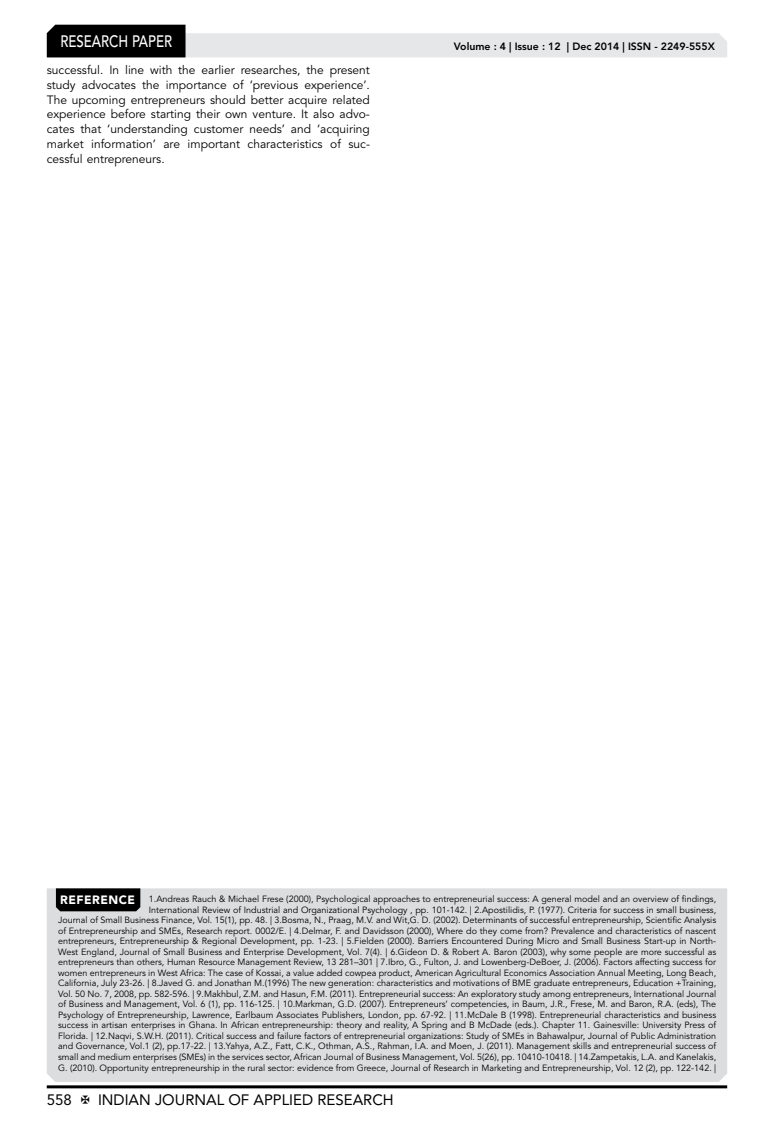
<style>
.page{position:relative;width:774px;height:1136px;background:#fff}
.page>*{position:absolute;margin:0;border:0;box-sizing:border-box;transform-origin:0 0}
.t1{font:500 16.5px "Avenir LT Std";color:#fff;scale:.8 1}
.t2{font:15px "Avenir LT Std";color:#000}
.t3{font:12px/14.7px "Avenir LT Std";color:#000;text-align:justify}
.t4{font:800 10.5px "Avenir LT Std";color:#000}
.t5{font:9px/10.5px "Avenir LT Std";color:#000;text-align:right}
.s1{font-weight:900;font-size:12px;color:#fff}
</style>
<div class="page">
<hr style="left:47px;top:1085px;width:680px;height:3px;background:#000">
<svg style="left:47px;top:25px;width:680px;height:32px"></svg>
<div style="left:47px;top:888px;width:680px;height:193px;background:#dcddde"></div>
<div style="left:56px;top:888px;width:84px;height:23px;background:#000"></div>
<h1 class="t1" style="left:60px;top:32px;width:139px">RESEARCH PAPER</h1>
<p class="t3" style="left:47px;top:63px;width:325px">successful. In line with the earlier researches, the present study advocates the importance of ‘previous experience’.<br>The upcoming entrepreneurs should better acquire related experience before starting their own venture. It also advo&shy;cates that ‘understanding customer needs’ and ‘acquiring market information’ are important characteristics of suc&shy;cessful entrepreneurs.</p>
<p class="t4" style="left:454px;top:41px;width:262px">Volume : 4 | Issue : 12 | Dec 2014 | ISSN - 2249-555X</p>
<p class="t5" style="left:58px;top:894px;width:660px"><span class="s1">REFERENCE</span> 1.Andreas Rauch &amp; Michael Frese (2000), Psychological approaches to entrepreneurial success: A general model and an overview of findings, International Review of Industrial and Organizational Psychology , pp. 101-142. | 2.Apostilidis, P. (1977). Criteria for success in small business,<br>Journal of Small Business Finance, Vol. 15(1), pp. 48. | 3.Bosma, N., Praag, M.V. and Wit,G. D. (2002). Determinants of successful entrepreneurship, Scientific Analysis of Entrepreneurship and SMEs, Research report. 0002/E. | 4.Delmar, F. and Davidsson (2000), Where do they come from? Prevalence and characteristics of nascent entrepreneurs, Entrepreneurship &amp; Regional Development, pp. 1-23. | 5.Fielden (2000). Barriers Encountered During Micro and Small Business Start-up in North-West England, Journal of Small Business and Enterprise Development, Vol. 7(4). | 6.Gideon D. &amp; Robert A. Baron (2003), why some people are more successful as entrepreneurs than others, Human Resource Management Review, 13 281–301 | 7.Ibro, G., Fulton, J. and Lowenberg-DeBoer, J. (2006). Factors affecting success for women entrepreneurs in West Africa: The case of Kossai, a value added cowpea product, American Agricultural Economics Association Annual Meeting, Long Beach, California, July 23-26. | 8.Javed G. and Jonathan M.(1996) The new generation: characteristics and motivations of BME graduate entrepreneurs, Education +Training, Vol. 50 No. 7, 2008, pp. 582-596. | 9.Makhbul, Z.M. and Hasun, F.M. (2011). Entrepreneurial success: An exploratory study among entrepreneurs, International Journal of Business and Management, Vol. 6 (1), pp. 116-125. | 10.Markman, G.D. (2007). Entrepreneurs’ competencies, in Baum, J.R., Frese, M. and Baron, R.A. (eds), The Psychology of Entrepreneurship, Lawrence, Earlbaum Associates Publishers, London, pp. 67-92. | 11.McDale B (1998). Entrepreneurial characteristics and business success in artisan enterprises in Ghana. In African entrepreneurship: theory and reality, A Spring and B McDade (eds.). Chapter 11. Gainesville: University Press of Florida. | 12.Naqvi, S.W.H. (2011). Critical success and failure factors of entrepreneurial organizations: Study of SMEs in Bahawalpur, Journal of Public Administration and Governance, Vol.1 (2), pp.17-22. | 13.Yahya, A.Z., Fatt, C.K., Othman, A.S., Rahman, I.A. and Moen, J. (2011). Management skills and entrepreneurial success of small and medium enterprises (SMEs) in the services sector, African Journal of Business Management, Vol. 5(26), pp. 10410-10418. | 14.Zampetakis, L.A. and Kanelakis, G. (2010). Opportunity entrepreneurship in the rural sector: evidence from Greece, Journal of Research in Marketing and Entrepreneurship, Vol. 12 (2), pp. 122-142. |</p>
<h2 class="t2" style="left:47px;top:1090px;width:27px">558</h2>
<h2 class="t2" style="left:98px;top:1090px;width:297px">INDIAN JOURNAL OF APPLIED RESEARCH</h2>
</div>
